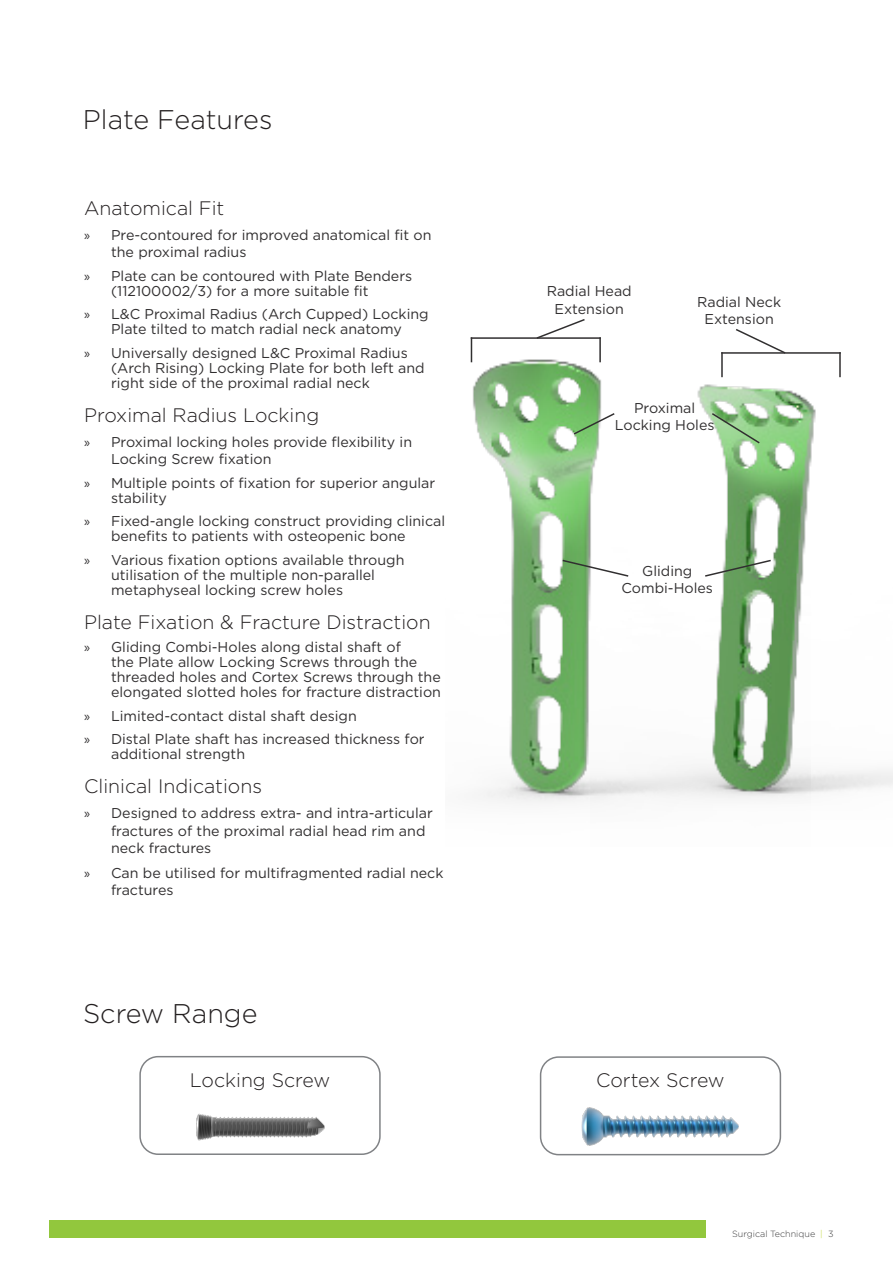
<style>
.page{position:relative;width:893px;height:1263px;background:#fff}
.page>*{position:absolute;margin:0;border:0;box-sizing:border-box;transform-origin:0 0}
.Headers{font:300 27px "Gotham";color:#231f20}
.nonTOC_subhead{font:300 19.5px "Gotham";color:#231f20}
.Sub_Headers{font:300 19.5px "Gotham";color:#231f20}
.Body_text{font:14.25px/15px "Gotham";color:#312f30}
.t1{font:300 9px "Gotham";color:#3e3e3f}
.s1{font-family:"Myriad Pro"}
.s2{color:#bed630}
</style>
<div class="page">
<div style="left:50px;top:1220px;width:656px;height:17px;background:#92c73d"></div>
<img style="left:470px;top:337px;width:120px;height:466px">
<img style="left:590px;top:362px;width:303px;height:441px">
<div style="left:139px;top:1056px;width:242px;height:99px;border:2px solid #808285;border-radius:18px"></div>
<div style="left:540px;top:1056px;width:241px;height:99px;border:2px solid #808285;border-radius:18px"></div>
<img style="left:182px;top:1113px;width:154px;height:40px">
<img style="left:581px;top:1107px;width:158px;height:39px">
<svg style="left:572px;top:412px;width:44px;height:24px"></svg>
<svg style="left:535px;top:319px;width:51px;height:21px"></svg>
<svg style="left:736px;top:329px;width:49px;height:23px"></svg>
<svg style="left:710px;top:412px;width:51px;height:33px;background:#9cca95"></svg>
<svg style="left:561px;top:559px;width:69px;height:19px"></svg>
<svg style="left:703px;top:559px;width:69px;height:19px"></svg>
<hr style="left:471px;top:337px;width:130px;height:2px;background:#312f30">
<hr style="left:721px;top:352px;width:120px;height:2px;background:#312f30">
<svg style="left:471px;top:337px;width:1px;height:25px"></svg>
<hr style="left:839px;top:352px;width:2px;height:25px;background:#312f30">
<hr style="left:599px;top:337px;width:2px;height:25px;background:#312f30">
<hr style="left:721px;top:352px;width:2px;height:25px;background:#312f30">
<p class="Headers" style="left:83px;top:103px;width:191px">Plate Features</p>
<p class="nonTOC_subhead" style="left:84px;top:196px;width:142px">Anatomical Fit</p>
<p class="Body_text" style="left:111px;top:226px;width:322px;line-height:17.1px;text-indent:-27px"><span class="s1">»</span> Pre-contoured for improved anatomical fit on the proximal radius</p>
<p class="Body_text" style="left:111px;top:268px;width:303px;text-indent:-27px"><span class="s1">»</span> Plate can be contoured with Plate Benders (112100002/3) for a more suitable fit</p>
<p class="Body_text" style="left:84px;top:306px;width:346px;text-align:center"><span class="s1">»</span> L&amp;C Proximal Radius (Arch Cupped) Locking<br>Plate tilted to match radial neck anatomy</p>
<p class="Body_text" style="left:111px;top:345px;width:315px;text-indent:-27px"><span class="s1">»</span> Universally designed L&amp;C Proximal Radius (Arch Rising) Locking Plate for both left and right side of the proximal radial neck</p>
<p class="nonTOC_subhead" style="left:84px;top:403px;width:237px">Proximal Radius Locking</p>
<p class="Body_text" style="left:111px;top:433px;width:303px;line-height:17.1px;text-indent:-27px"><span class="s1">»</span> Proximal locking holes provide flexibility in<br>Locking Screw fixation</p>
<p class="Body_text" style="left:111px;top:475px;width:326px;text-indent:-27px"><span class="s1">»</span> Multiple points of fixation for superior angular stability</p>
<p class="Body_text" style="left:111px;top:513px;width:336px;text-indent:-27px"><span class="s1">»</span> Fixed-angle locking construct providing clinical benefits to patients with osteopenic bone</p>
<p class="Body_text" style="left:111px;top:552px;width:295px;text-indent:-27px"><span class="s1">»</span> Various fixation options available through utilisation of the multiple non-parallel metaphyseal locking screw holes</p>
<p class="nonTOC_subhead" style="left:84px;top:610px;width:348px">Plate Fixation &amp; Fracture Distraction</p>
<p class="Body_text" style="left:111px;top:639px;width:331px;text-indent:-27px"><span class="s1">»</span> Gliding Combi-Holes along distal shaft of<br>the Plate allow Locking Screws through the threaded holes and Cortex Screws through the elongated slotted holes for fracture distraction</p>
<p class="Body_text" style="left:84px;top:708px;width:274px"><span class="s1">»</span> Limited-contact distal shaft design</p>
<p class="Body_text" style="left:111px;top:731px;width:315px;text-indent:-27px"><span class="s1">»</span> Distal Plate shaft has increased thickness for additional strength</p>
<p class="nonTOC_subhead" style="left:84px;top:774px;width:179px">Clinical Indications</p>
<p class="Body_text" style="left:111px;top:804px;width:323px;line-height:17.1px;text-indent:-27px"><span class="s1">»</span> Designed to address extra- and intra-articular fractures of the proximal radial head rim and neck fractures</p>
<p class="Body_text" style="left:111px;top:864px;width:334px;line-height:17.1px;text-indent:-27px"><span class="s1">»</span> Can be utilised for multifragmented radial neck fractures</p>
<p class="Headers" style="left:83px;top:996px;width:176px">Screw Range</p>
<p class="Body_text" style="left:547px;top:284px;width:87px">Radial Head</p>
<p class="Body_text" style="left:555px;top:301px;width:71px">Extension</p>
<p class="Body_text" style="left:697px;top:294px;width:85px">Radial Neck</p>
<p class="Body_text" style="left:704px;top:311px;width:71px">Extension</p>
<p class="Body_text" style="left:634px;top:400px;width:63px">Proximal</p>
<p class="Body_text" style="left:615px;top:418px;width:101px">Locking Holes</p>
<p class="Body_text" style="left:642px;top:563px;width:52px">Gliding</p>
<p class="Body_text" style="left:622px;top:580px;width:93px">Combi-Holes</p>
<p class="Sub_Headers" style="left:190px;top:1068px;width:142px">Locking Screw</p>
<p class="Sub_Headers" style="left:596px;top:1068px;width:130px">Cortex Screw</p>
<p class="t1" style="left:732px;top:1228px;width:103px">Surgical Technique <span class="s2">|</span> 3</p>
</div>
